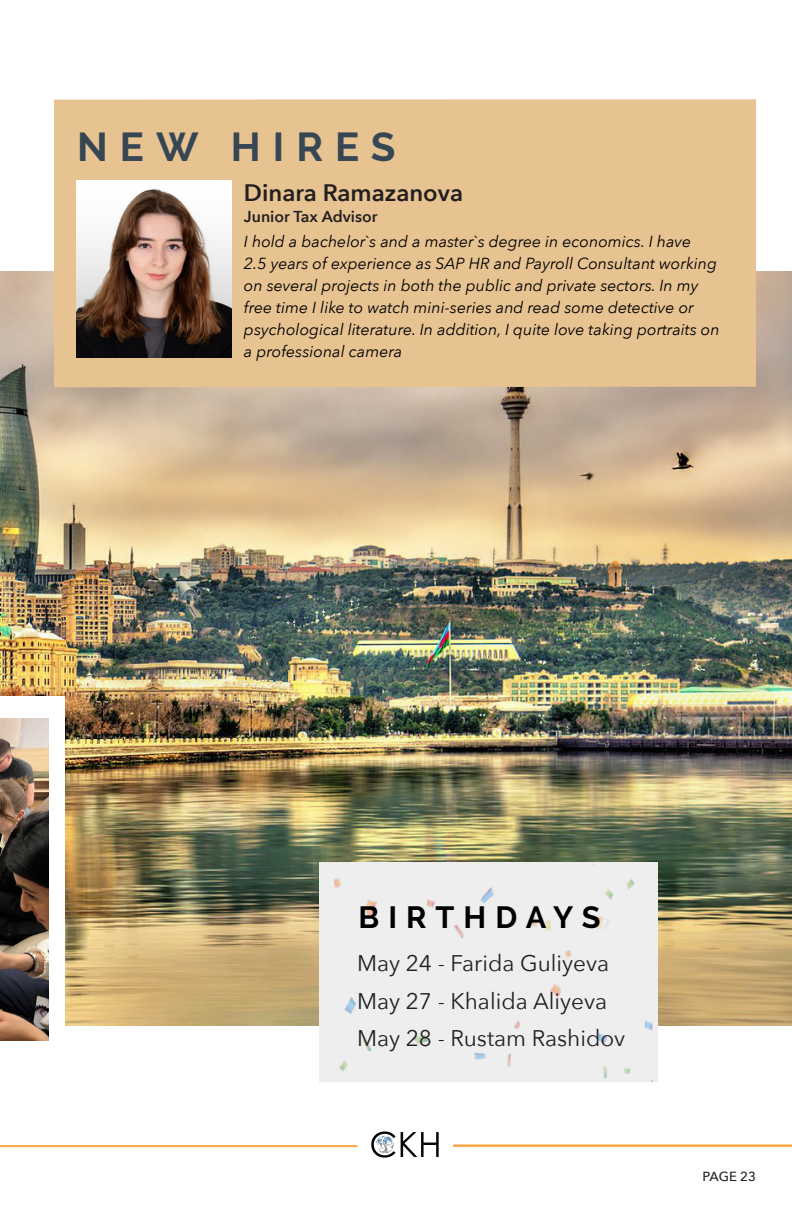
<style>
.page{position:relative;width:792px;height:1224px;background:#fff}
.page>*{position:absolute;margin:0;border:0;box-sizing:border-box;transform-origin:0 0}
.t1{font:700 40.2px "Raleway";letter-spacing:.3em;color:#364653}
.t2{font:700 30.6px "Raleway";letter-spacing:.295em;color:#000}
.t3{font:600 23.8px "Avenir Next";color:#231f20}
.t4{font:22.6px "Avenir Next";color:#231f20}
.t5{font:italic 16px/22px "Avenir Next";color:#000}
.t6{font:600 15.8px "Avenir Next";color:#231f20}
.t7{font:500 13.2px "Avenir Next";letter-spacing:-.01em;color:#231f20}
</style>
<div class="page">
<svg style="left:371px;top:1131px;width:68px;height:27px"></svg>
<hr style="left:0;top:1145px;width:358px;height:2px;background:#faa741">
<hr style="left:453px;top:1145px;width:339px;height:2px;background:#faa741">
<img style="left:0;top:272px;width:792px;height:754px">
<div style="left:320px;top:862px;width:338px;height:220px;background:#eeeeef"></div>
<div style="left:54px;top:99px;width:702px;height:288px;background:#e7c392"></div>
<img style="left:76px;top:180px;width:156px;height:177px">
<img style="left:333px;top:878px;width:319px;height:204px">
<div style="left:0;top:696px;width:64px;height:360px;background:#fff"></div>
<img style="left:0;top:718px;width:49px;height:323px">
<p class="t1" style="left:77px;top:123px;width:320px">NEW HIRES</p>
<p class="t3" style="left:244px;top:172px;width:221px">Dinara Ramazanova</p>
<p class="t6" style="left:244px;top:203px;width:135px">Junior Tax Advisor</p>
<p class="t5" style="left:244px;top:229px;width:477px">I hold a bachelor`s and a master`s degree in economics. I have<br>2.5 years of experience as SAP HR and Payroll Consultant working on several projects in both the public and private sectors. In my free time I like to watch mini-series and read some detective or psychological literature. In addition, I quite love taking portraits on a professional camera</p>
<p class="t2" style="left:358px;top:899px;width:244px">BIRTHDAYS</p>
<p class="t4" style="left:357px;top:944px;width:254px">May 24 - Farida Guliyeva</p>
<p class="t4" style="left:357px;top:982px;width:252px">May 27 - Khalida Aliyeva</p>
<p class="t4" style="left:357px;top:1019px;width:270px">May 28 - Rustam Rashidov</p>
<p class="t7" style="left:703px;top:1165px;width:55px">PAGE 23</p>
</div>
